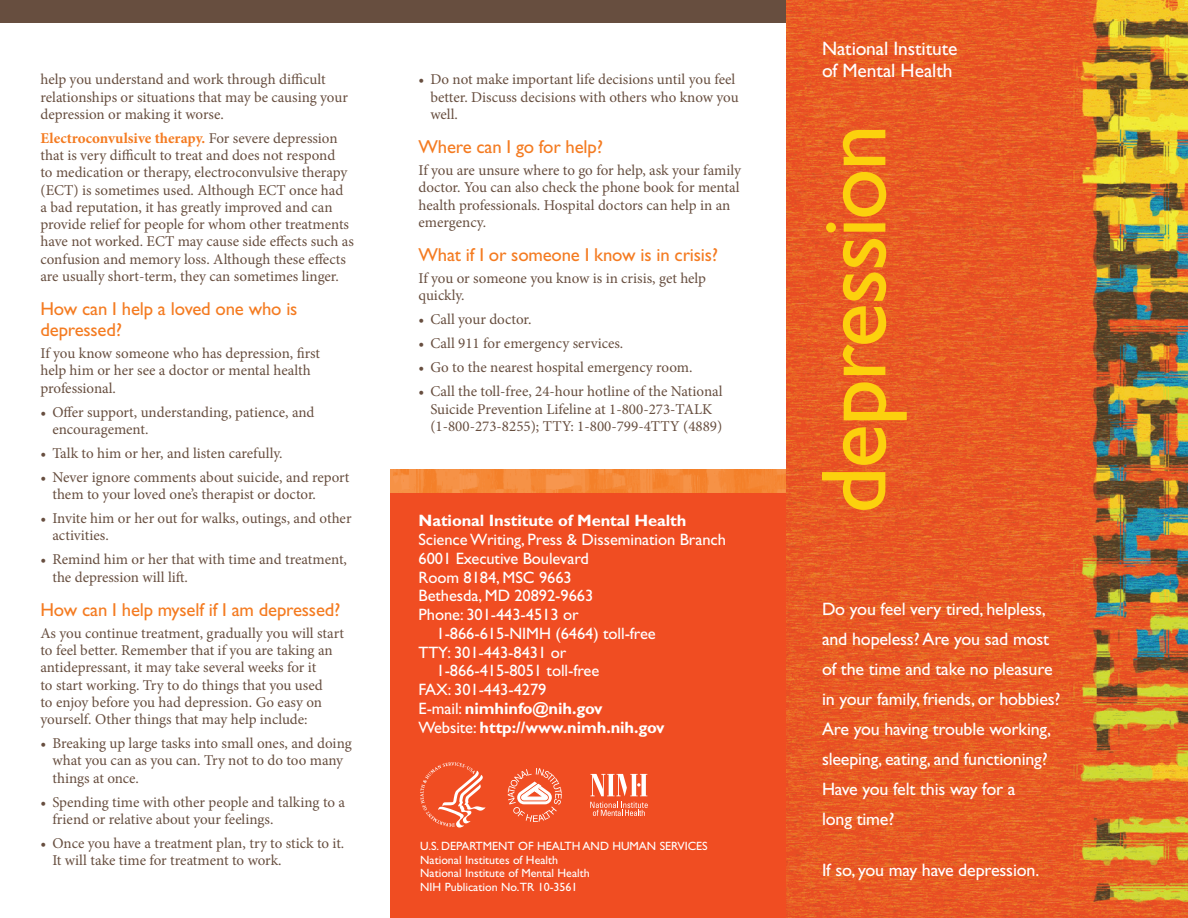
<style>
.page{position:relative;width:1188px;height:918px;background:#fff}
.page>*{position:absolute;margin:0;border:0;box-sizing:border-box;transform-origin:0 0}
.t1{font:93px "Gill Sans Std";color:#fcd10d}
.t2{font:19.5px/22.5px "Gill Sans Std";letter-spacing:-.005em;color:#fff}
.t3{font:18.75px/21px "Gill Sans Std";letter-spacing:-.01em;color:#f47b21}
.t4{font:18px/30px "Gill Sans Std";letter-spacing:-.01em;color:#fff}
.t5{font:16.5px "Gill Sans Std";letter-spacing:-.005em;color:#fff}
.t6{font:700 16.5px "Gill Sans Std";letter-spacing:-.005em;color:#fff}
.t7{font:15px/17.2px "Minion Pro";letter-spacing:-.005em;color:#674e3f}
.t8{font:12px/13.5px "Gill Sans Std";color:#fff}
.s1{font-weight:700;color:#f47b21}
.s2{font-weight:400}
</style>
<div class="page">
<img style="left:391px;top:470px;width:395px;height:23px">
<div style="left:391px;top:493px;width:395px;height:425px;background:#f04d22"></div>
<img style="left:786px;top:0;width:402px;height:918px">
<div style="left:0;top:0;width:786px;height:22px;background:#674e3f"></div>
<svg style="left:420px;top:762px;width:66px;height:66px"></svg>
<svg style="left:508px;top:768px;width:54px;height:54px"></svg>
<svg style="left:590px;top:774px;width:57px;height:22px"></svg>
<svg style="left:590px;top:802px;width:58px;height:14px"></svg>
<p class="t7" style="left:40px;top:71px;width:309px">help you understand and work through difficult relationships or situations that may be causing your depression or making it worse.</p>
<p class="t7" style="left:40px;top:130px;width:315px"><span class="s1">Electroconvulsive therapy.</span> For severe depression that is very difficult to treat and does not respond<br>to medication or therapy, electroconvulsive therapy (ECT) is sometimes used. Although ECT once had<br>a bad reputation, it has greatly improved and can provide relief for people for whom other treatments have not worked. ECT may cause side effects such as confusion and memory loss. Although these effects are usually short-term, they can sometimes linger.</p>
<h2 class="t3" style="left:40px;top:299px;width:259px">How can I help a loved one who is depressed?</h2>
<p class="t7" style="left:40px;top:345px;width:281px">If you know someone who has depression, first help him or her see a doctor or mental health professional.</p>
<p class="t7" style="left:52px;top:421px;width:98px">encouragement.</p>
<p class="t7" style="left:40px;top:403px;width:276px">• Offer support, understanding, patience, and</p>
<p class="t7" style="left:40px;top:445px;width:244px">• Talk to him or her, and listen carefully.</p>
<p class="t7" style="left:40px;top:469px;width:311px">• Never ignore comments about suicide, and report</p>
<p class="t7" style="left:40px;top:510px;width:313px">• Invite him or her out for walks, outings, and other</p>
<p class="t7" style="left:40px;top:551px;width:308px">• Remind him or her that with time and treatment,</p>
<p class="t7" style="left:52px;top:486px;width:265px">them to your loved one’s therapist or doctor.</p>
<p class="t7" style="left:52px;top:527px;width:58px">activities.</p>
<p class="t7" style="left:52px;top:568px;width:137px">the depression will lift.</p>
<h2 class="t3" style="left:40px;top:599px;width:301px">How can I help myself if I am depressed?</h2>
<p class="t7" style="left:40px;top:625px;width:305px">As you continue treatment, gradually you will start to feel better. Remember that if you are taking an antidepressant, it may take several weeks for it<br>to start working. Try to do things that you used<br>to enjoy before you had depression. Go easy on yourself. Other things that may help include:</p>
<p class="t7" style="left:52px;top:752px;width:292px">what you can as you can. Try not to do too many things at once.</p>
<p class="t7" style="left:52px;top:811px;width:223px">friend or relative about your feelings.</p>
<p class="t7" style="left:52px;top:852px;width:231px">It will take time for treatment to work.</p>
<p class="t7" style="left:40px;top:735px;width:313px">• Breaking up large tasks into small ones, and doing</p>
<p class="t7" style="left:40px;top:793px;width:306px">• Spending time with other people and talking to a</p>
<p class="t7" style="left:40px;top:835px;width:305px">• Once you have a treatment plan, try to stick to it.</p>
<p class="t7" style="left:418px;top:71px;width:318px">• Do not make important life decisions until you feel</p>
<p class="t7" style="left:430px;top:88px;width:310px">better. Discuss decisions with others who know you well.</p>
<h2 class="t3" style="left:418px;top:137px;width:186px">Where can I go for help?</h2>
<p class="t7" style="left:418px;top:162px;width:324px">If you are unsure where to go for help, ask your family doctor. You can also check the phone book for mental health professionals. Hospital doctors can help in an emergency.</p>
<h2 class="t3" style="left:418px;top:245px;width:301px">What if I or someone I know is in crisis?</h2>
<p class="t7" style="left:418px;top:270px;width:289px">If you or someone you know is in crisis, get help quickly.</p>
<p class="t7" style="left:418px;top:311px;width:115px">• Call your doctor.</p>
<p class="t7" style="left:418px;top:335px;width:206px">• Call 911 for emergency services.</p>
<p class="t7" style="left:418px;top:359px;width:276px">• Go to the nearest hospital emergency room.</p>
<p class="t7" style="left:418px;top:383px;width:306px">• Call the toll-free, 24-hour hotline of the National</p>
<p class="t7" style="left:430px;top:400px;width:293px">Suicide Prevention Lifeline at 1-800-273-TALK (1-800-273-8255); TTY: 1-800-799-4TTY (4889)</p>
<h3 class="t6" style="left:418px;top:511px;width:269px">National Institute of Mental Health</h3>
<p class="t5" style="left:418px;top:530px;width:309px">Science Writing, Press &amp; Dissemination Branch</p>
<p class="t5" style="left:418px;top:549px;width:172px">6001 Executive Boulevard</p>
<p class="t5" style="left:418px;top:568px;width:155px">Room 8184, MSC 9663</p>
<p class="t5" style="left:418px;top:586px;width:176px">Bethesda, MD 20892-9663</p>
<p class="t5" style="left:418px;top:605px;width:162px">Phone: 301-443-4513 or</p>
<p class="t5" style="left:437px;top:624px;width:221px">1-866-615-NIMH (6464) toll-free</p>
<p class="t5" style="left:418px;top:643px;width:149px">TTY: 301-443-8431 or</p>
<p class="t5" style="left:437px;top:661px;width:164px">1-866-415-8051 toll-free</p>
<p class="t5" style="left:418px;top:680px;width:129px">FAX: 301-443-4279</p>
<p class="t6" style="left:418px;top:699px;width:186px"><span class="s2">E-mail:</span> nimhinfo@nih.gov</p>
<p class="t6" style="left:418px;top:717px;width:248px"><span class="s2">Website:</span> http://www.nimh.nih.gov</p>
<p class="t8" style="left:420px;top:840px;width:289px">U.S. DEPARTMENT OF HEALTH AND HUMAN SERVICES National Institutes of Health<br>National Institute of Mental Health<br>NIH Publication No.TR 10-3561</p>
<p class="t2" style="left:822px;top:37px;width:137px">National Institute of Mental Health</p>
<h1 class="t1" style="left:801px;top:514px;width:391px;rotate:-90deg">serped s i o n</h1>
<p class="t4" style="left:822px;top:594px;width:240px">Do you feel very tired, helpless, and hopeless? Are you sad most of the time and take no pleasure in your family, friends, or hobbies?<br>Are you having trouble working, sleeping, eating, and functioning?<br>Have you felt this way for a<br>long time?</p>
<p class="t4" style="left:822px;top:855px;width:219px">If so, you may have depression.</p>
</div>
